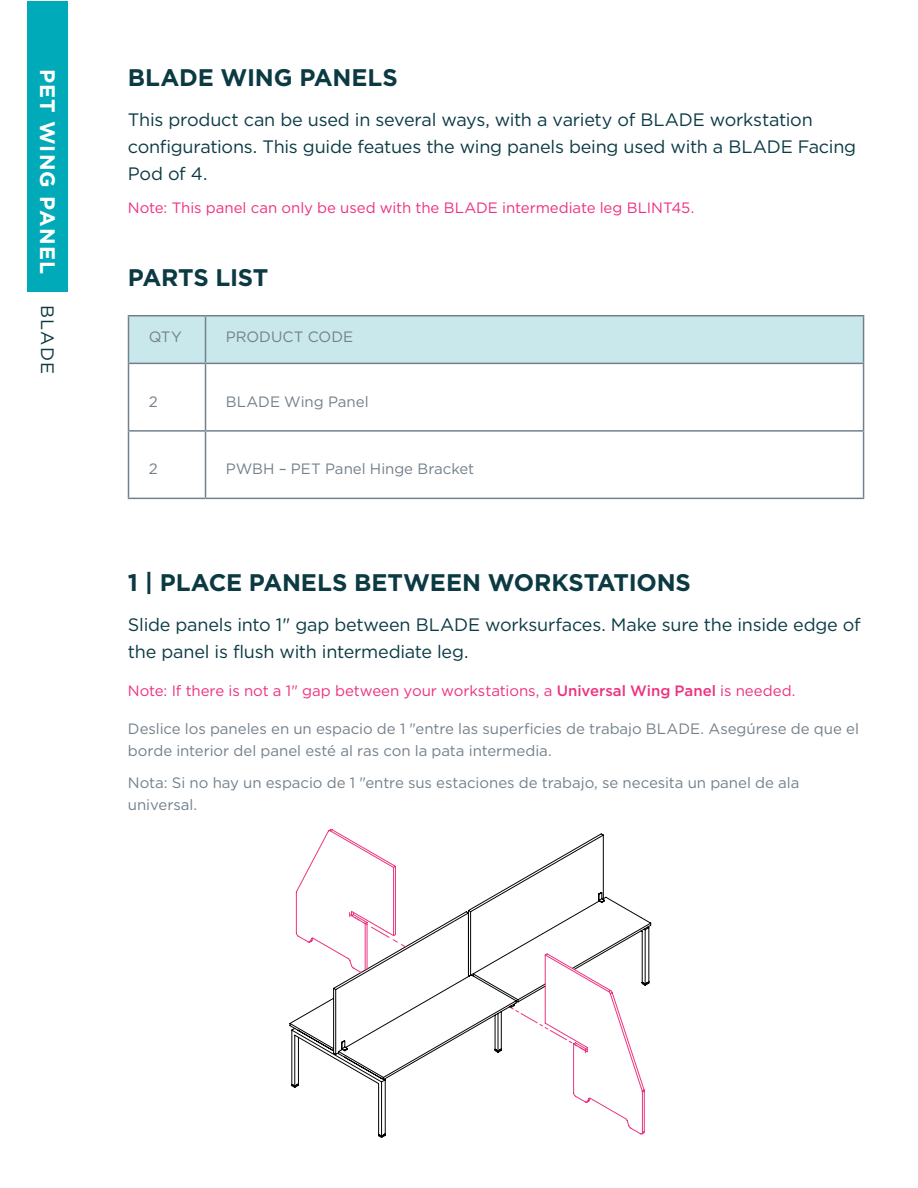
<style>
.page{position:relative;width:918px;height:1188px;background:#fff}
.page>*{position:absolute;margin:0;border:0;box-sizing:border-box;transform-origin:0 0}
.t1{font:700 24px "Gotham";letter-spacing:-.01em;color:#0c3a42}
.t2{font:700 21px "Gotham";letter-spacing:.055em;color:#fff}
.t3{font:18px/27px "Gotham";letter-spacing:-.015em;color:#0b3b44}
.t4{font:18px "Gotham";letter-spacing:.06em;color:#0c3a42}
.t5{font:15px/22.5px "Gotham";letter-spacing:-.005em;color:#73808b}
.t6{font:15px "Gotham";letter-spacing:-.005em;color:#ee317f}
.s1{font-weight:500}
</style>
<div class="page">
<div style="left:129px;top:316px;width:734px;height:47px;background:#c8e8ec"></div>
<hr style="left:128px;top:315px;width:78px;height:1px;background:#73808b">
<hr style="left:128px;top:316px;width:1px;height:47px;background:#73808b">
<hr style="left:128px;top:363px;width:78px;height:1px;background:#73808b">
<hr style="left:206px;top:315px;width:658px;height:1px;background:#73808b">
<hr style="left:205px;top:316px;width:1px;height:47px;background:#73808b">
<hr style="left:863px;top:316px;width:1px;height:47px;background:#73808b">
<hr style="left:206px;top:363px;width:658px;height:1px;background:#73808b">
<hr style="left:128px;top:364px;width:1px;height:66px;background:#73808b">
<hr style="left:205px;top:364px;width:1px;height:66px;background:#73808b">
<hr style="left:863px;top:364px;width:1px;height:66px;background:#73808b">
<hr style="left:128px;top:430px;width:78px;height:2px;background:#73808b">
<hr style="left:128px;top:432px;width:1px;height:66px;background:#73808b">
<hr style="left:128px;top:498px;width:78px;height:1px;background:#73808b">
<hr style="left:206px;top:430px;width:658px;height:2px;background:#73808b">
<hr style="left:205px;top:432px;width:1px;height:66px;background:#73808b">
<hr style="left:863px;top:432px;width:1px;height:66px;background:#73808b">
<hr style="left:206px;top:498px;width:658px;height:1px;background:#73808b">
<div style="left:27px;top:1px;width:41px;height:290px;background:#00aab8"></div>
<svg style="left:289px;top:833px;width:363px;height:305px"></svg>
<svg style="left:296px;top:829px;width:110px;height:144px"></svg>
<svg style="left:311px;top:937px;width:334px;height:198px"></svg>
<svg style="left:510px;top:1007px;width:76px;height:46px"></svg>
<svg style="left:641px;top:981px;width:9px;height:5px"></svg>
<h2 class="t2" style="left:60px;top:69px;width:207px;rotate:90deg">PET WING PANEL</h2>
<p class="t4" style="left:58px;top:305px;width:70px;rotate:90deg">BLADE</p>
<h1 class="t1" style="left:128px;top:64px;width:272px">BLADE WING PANELS</h1>
<p class="t3" style="left:128px;top:106px;width:730px">This product can be used in several ways, with a variety of BLADE workstation configurations. This guide featues the wing panels being used with a BLADE Facing<br>Pod of 4.</p>
<p class="t6" style="left:128px;top:199px;width:568px">Note: This panel can only be used with the BLADE intermediate leg BLINT45.</p>
<h1 class="t1" style="left:128px;top:264px;width:142px">PARTS LIST</h1>
<p class="t5" style="left:149px;top:325px;width:34px">QTY</p>
<p class="t5" style="left:226px;top:325px;width:129px">PRODUCT CODE</p>
<p class="t5" style="left:149px;top:390px;width:10px">2</p>
<p class="t5" style="left:226px;top:390px;width:144px">BLADE Wing Panel</p>
<p class="t5" style="left:149px;top:458px;width:10px">2</p>
<p class="t5" style="left:226px;top:458px;width:250px">PWBH – PET Panel Hinge Bracket</p>
<h1 class="t1" style="left:128px;top:569px;width:564px">1 | PLACE PANELS BETWEEN WORKSTATIONS</h1>
<p class="t3" style="left:128px;top:611px;width:734px">Slide panels into 1" gap between BLADE worksurfaces. Make sure the inside edge of the panel is flush with intermediate leg.</p>
<p class="t6" style="left:128px;top:683px;width:669px">Note: If there is not a 1" gap between your workstations, a <span class="s1">Universal Wing Panel</span> is needed.</p>
<p class="t5" style="left:128px;top:717px;width:733px">Deslice los paneles en un espacio de 1 "entre las superficies de trabajo BLADE. Asegúrese de que el borde interior del panel esté al ras con la pata intermedia.</p>
<p class="t5" style="left:128px;top:771px;width:673px">Nota: Si no hay un espacio de 1 "entre sus estaciones de trabajo, se necesita un panel de ala universal.</p>
</div>
